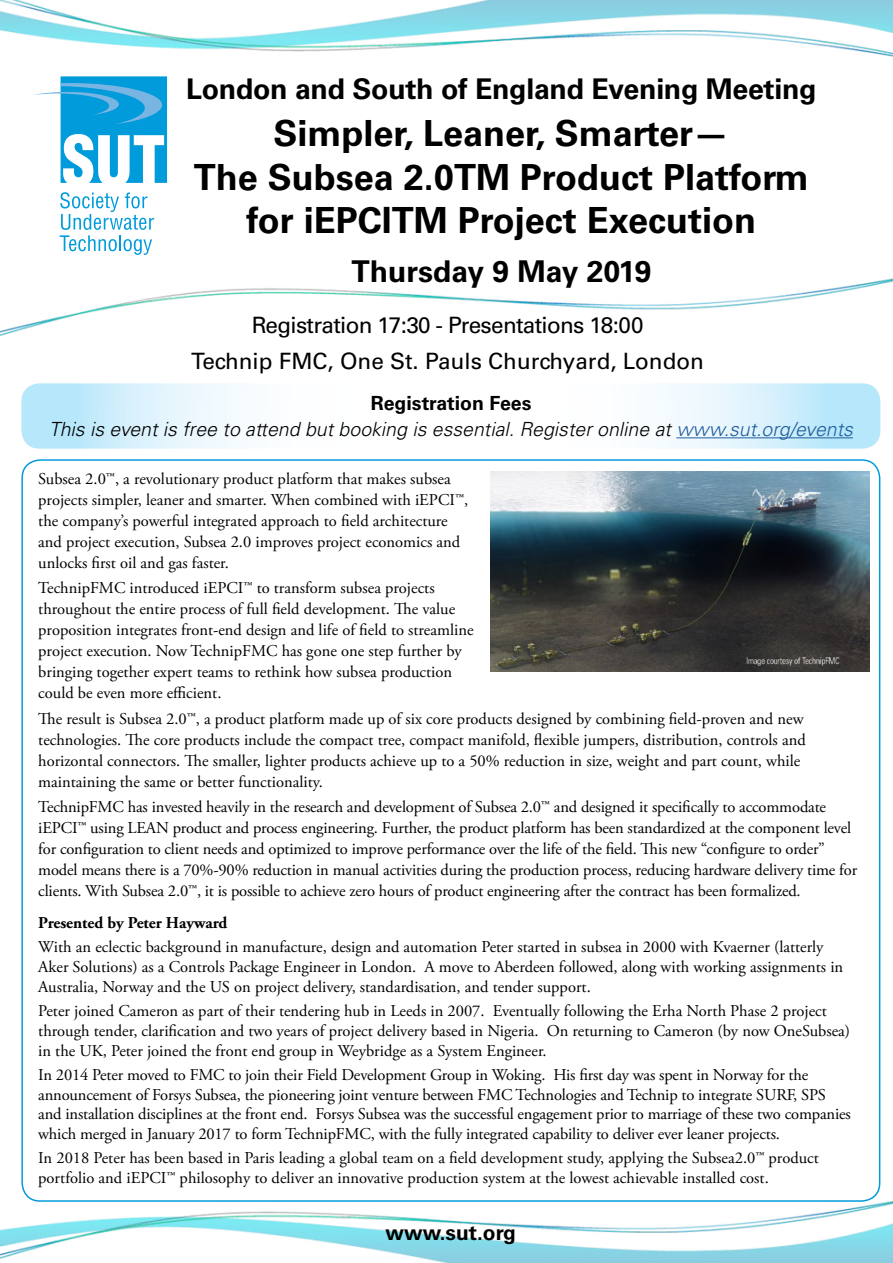
<style>
.page{position:relative;width:893px;height:1263px;background:#fff}
.page>*{position:absolute;margin:0;border:0;box-sizing:border-box;transform-origin:0 0}
.t1{font:700 36px/43.2px "Univers LT";color:#000;text-align:center}
.t2{font:700 30px "Univers LT";color:#000}
.t3{font:700 28.5px "Univers LT";letter-spacing:-.01em;color:#000}
.t4{font:22.5px/35.5px "Univers LT";letter-spacing:-.03em;color:#000;text-align:center}
.t5{font:700 21px "Univers LT";color:#000}
.t6{font:italic 300 19.5px/25.5px "Univers LT";color:#000;text-align:center}
.t7{font:16.5px/21px "Adobe Garamond Pro";color:#000}
.t8{font:700 16.5px "Adobe Garamond Pro";color:#000}
.s1{font-weight:700;font-style:normal}
.s2{color:#215e9e}
</style>
<div class="page">
<svg style="left:60px;top:192px;width:94px;height:63px"></svg>
<svg style="left:34px;top:84px;width:133px;height:99px"></svg>
<img style="left:0;top:1202px;width:893px;height:61px">
<img style="left:0;top:0;width:893px;height:84px">
<svg style="left:21px;top:383px;width:859px;height:66px"></svg>
<hr style="left:676px;top:437px;width:177px;height:1px;background:#215e9e">
<img style="left:0;top:278px;width:893px;height:59px">
<img style="left:490px;top:471px;width:380px;height:200px">
<h3 class="t3" style="left:186px;top:72px;width:632px">London and South of England Evening Meeting</h3>
<h1 class="t1" style="left:194px;top:112px;width:617px">Simpler, Leaner, Smarter—<br>The Subsea 2.0TM Product Platform for iEPCITM Project Execution</h1>
<h2 class="t2" style="left:351px;top:253px;width:301px">Thursday 9 May 2019</h2>
<h3 class="t4" style="left:191px;top:307px;width:514px">Registration 17:30 - Presentations 18:00<br>Technip FMC, One St. Pauls Churchyard, London</h3>
<p class="t6" style="left:49px;top:391px;width:805px"><span class="s1">Registration Fees<br></span>This is event is free to attend but booking is essential. Register online at <span class="s2">www.sut.org/events</span></p>
<p class="t7" style="left:38px;top:469px;width:431px">Subsea 2.0™, a revolutionary product platform that makes subsea projects simpler, leaner and smarter. When combined with iEPCI™, the company’s powerful integrated approach to field architecture and project execution, Subsea 2.0 improves project economics and unlocks first oil and gas faster.</p>
<p class="t7" style="left:38px;top:578px;width:437px">TechnipFMC introduced iEPCI™ to transform subsea projects throughout the entire process of full field development. The value proposition integrates front-end design and life of field to streamline project execution. Now TechnipFMC has gone one step further by bringing together expert teams to rethink how subsea production could be even more efficient.</p>
<p class="t7" style="left:38px;top:708px;width:769px">The result is Subsea 2.0™, a product platform made up of six core products designed by combining field-proven and new technologies. The core products include the compact tree, compact manifold, flexible jumpers, distribution, controls and horizontal connectors. The smaller, lighter products achieve up to a 50% reduction in size, weight and part count, while maintaining the same or better functionality.</p>
<p class="t7" style="left:38px;top:797px;width:820px">TechnipFMC has invested heavily in the research and development of Subsea 2.0™ and designed it specifically to accommodate iEPCI™ using LEAN product and process engineering. Further, the product platform has been standardized at the component level for configuration to client needs and optimized to improve performance over the life of the field. This new “configure to order” model means there is a 70%-90% reduction in manual activities during the production process, reducing hardware delivery time for clients. With Subsea 2.0™, it is possible to achieve zero hours of product engineering after the contract has been formalized.</p>
<p class="t8" style="left:38px;top:913px;width:191px">Presented by Peter Hayward</p>
<p class="t7" style="left:38px;top:938px;width:806px;line-height:19.8px">With an eclectic background in manufacture, design and automation Peter started in subsea in 2000 with Kvaerner (latterly<br>Aker Solutions) as a Controls Package Engineer in London. A move to Aberdeen followed, along with working assignments in<br>Australia, Norway and the US on project delivery, standardisation, and tender support.</p>
<p class="t7" style="left:38px;top:1001px;width:813px;line-height:19.8px">Peter joined Cameron as part of their tendering hub in Leeds in 2007. Eventually following the Erha North Phase 2 project through tender, clarification and two years of project delivery based in Nigeria. On returning to Cameron (by now OneSubsea) in the UK, Peter joined the front end group in Weybridge as a System Engineer.</p>
<p class="t7" style="left:38px;top:1065px;width:814px;line-height:19.8px">In 2014 Peter moved to FMC to join their Field Development Group in Woking. His first day was spent in Norway for the announcement of Forsys Subsea, the pioneering joint venture between FMC Technologies and Technip to integrate SURF, SPS and installation disciplines at the front end. Forsys Subsea was the successful engagement prior to marriage of these two companies which merged in January 2017 to form TechnipFMC, with the fully integrated capability to deliver ever leaner projects.</p>
<p class="t7" style="left:38px;top:1149px;width:782px;line-height:19.8px">In 2018 Peter has been based in Paris leading a global team on a field development study, applying the Subsea2.0™ product portfolio and iEPCI™ philosophy to deliver an innovative production system at the lowest achievable installed cost.</p>
<p class="t5" style="left:385px;top:1220px;width:132px">www.sut.org</p>
</div>
